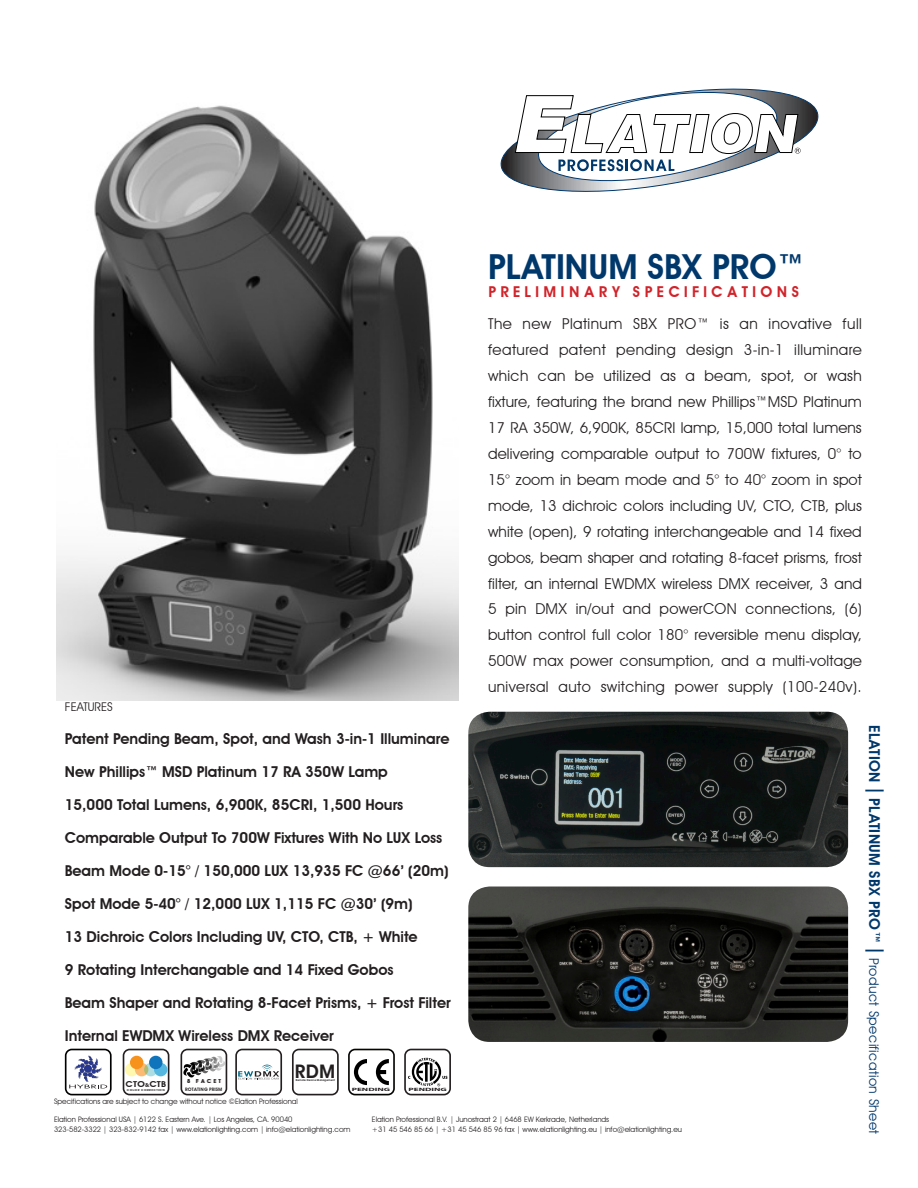
<style>
.page{position:relative;width:918px;height:1188px;background:#fff}
.page>*{position:absolute;margin:0;border:0;box-sizing:border-box;transform-origin:0 0}
.t1{font:600 34.5px "Avant Garde IT Cby BT";color:#00386c}
.t2{font:600 18.75px "Avant Garde";color:#231f20}
._02__Features_F2{font:15px/26px "Avant Garde IT Cby BT";letter-spacing:.015em;color:#231f20;text-align:justify}
.Category_Titles{font:600 15px "Avant Garde IT Cby BT";color:#231f20}
.t3{font:600 15px "Avant Garde";letter-spacing:.26em;color:#d1232a}
.t4{font:13.5px "Avant Garde IT Cby BT";letter-spacing:.03em;color:#00386c}
.Category_Titles-2{font:12px "Avant Garde IT Cby BT";color:#231f20}
.t5{font:600 8.25px "Avant Garde";color:#231f20;scale:1.17 1}
.t6{font:7.5px "Avant Garde IT Cby BT";color:#231f20}
.t7{font:600 5.4px "Avant Garde";letter-spacing:.4em;color:#231f20}
.t8{font:700 4.65px "Myriad";color:#231f20;scale:1.98 1}
.t9{font:600 4.65px "Avant Garde";color:#231f20}
.t10{font:600 2.7px "Avant Garde";color:#231f20}
.t11{font:600 2.7px "Avant Garde";letter-spacing:.1em;color:#231f20;scale:1.2 1}
.s1{font-size:5.4px}
.s2{font-weight:600;font-size:15px}
.s3{font-size:25.5px}
</style>
<div class="page">
<svg style="left:65px;top:1049px;width:47px;height:46px"></svg>
<svg style="left:292px;top:1049px;width:47px;height:46px"></svg>
<svg style="left:348px;top:1049px;width:47px;height:46px"></svg>
<svg style="left:404px;top:1049px;width:47px;height:46px"></svg>
<svg style="left:500px;top:88px;width:319px;height:104px"></svg>
<img style="left:57px;top:105px;width:402px;height:595px">
<svg style="left:235px;top:1049px;width:47px;height:46px"></svg>
<svg style="left:123px;top:1049px;width:46px;height:46px"></svg>
<div style="left:135px;top:1063px;width:13px;height:13px;background:#fcbb74;border-radius:50%"></div>
<div style="left:130px;top:1056px;width:13px;height:13px;background:#f7931d;border-radius:50%"></div>
<svg style="left:144px;top:1063px;width:14px;height:13px"></svg>
<div style="left:154px;top:1063px;width:13px;height:13px;background:#54b7df;border-radius:50%"></div>
<div style="left:149px;top:1056px;width:14px;height:13px;background:#1074bc;border-radius:50%"></div>
<svg style="left:181px;top:1049px;width:46px;height:46px"></svg>
<img style="left:468px;top:712px;width:380px;height:155px">
<img style="left:468px;top:887px;width:380px;height:155px">
<p class="t1" style="left:488px;top:246px;width:319px">PLATINUM SBX PRO™</p>
<p class="t3" style="left:488px;top:283px;width:313px">PRELIMINARY SPECIFICATIONS</p>
<p class="_02__Features_F2" style="left:488px;top:311px;width:375px">The new Platinum SBX PRO™ is an inovative full featured patent pending design 3-in-1 illuminare which can be utilized as a beam, spot, or wash fixture, featuring the brand new Phillips™MSD Platinum</p>
<p class="_02__Features_F2" style="left:488px;top:414px;width:375px">17 RA 350W, 6,900K, 85CRI lamp, 15,000 total lumens delivering comparable output to 700W fixtures, 0° to 15° zoom in beam mode and 5° to 40° zoom in spot mode, 13 dichroic colors including UV, CTO, CTB, plus white (open), 9 rotating interchangeable and 14 fixed gobos, beam shaper and rotating 8-facet prisms, frost filter, an internal EWDMX wireless DMX receiver, 3 and 5 pin DMX in/out and powerCON connections, (6) button control full color 180° reversible menu display, 500W max power consumption, and a multi-voltage universal auto switching power supply (100-240v).</p>
<p class="Category_Titles-2" style="left:65px;top:699px;width:50px">FEATURES</p>
<p class="Category_Titles" style="left:65px;top:729px;width:386px">Patent Pending Beam, Spot, and Wash 3-in-1 Illuminare</p>
<p class="Category_Titles" style="left:65px;top:762px;width:325px">New Phillips™ MSD Platinum 17 RA 350W Lamp</p>
<p class="Category_Titles" style="left:65px;top:795px;width:340px">15,000 Total Lumens, 6,900K, 85CRI, 1,500 Hours</p>
<p class="Category_Titles" style="left:65px;top:828px;width:379px">Comparable Output To 700W Fixtures With No LUX Loss</p>
<p class="Category_Titles" style="left:65px;top:861px;width:385px">Beam Mode 0-15° / 150,000 LUX 13,935 FC @66’ (20m)</p>
<p class="Category_Titles" style="left:65px;top:894px;width:349px">Spot Mode 5-40° / 12,000 LUX 1,115 FC @30’ (9m)</p>
<p class="Category_Titles" style="left:65px;top:927px;width:354px">13 Dichroic Colors Including UV, CTO, CTB, + White</p>
<p class="Category_Titles" style="left:65px;top:960px;width:330px">9 Rotating Interchangable and 14 Fixed Gobos</p>
<p class="Category_Titles" style="left:65px;top:993px;width:387px">Beam Shaper and Rotating 8-Facet Prisms, + Frost Filter</p>
<p class="Category_Titles" style="left:65px;top:1026px;width:270px">Internal EWDMX Wireless DMX Receiver</p>
<p class="t7" style="left:188px;top:1078px;width:35px">8 FACET</p>
<p class="t5" style="left:126px;top:1079px;width:36px">CTO<span class="s1">&amp;</span>CTB</p>
<p class="t11" style="left:127px;top:1089px;width:33px">COLOR CORRECTION</p>
<p class="t9" style="left:185px;top:1086px;width:39px">ROTATING PRISM</p>
<p class="t2" style="left:295px;top:1060px;width:42px">RDM</p>
<p class="t10" style="left:296px;top:1078px;width:41px">Remote Device Management</p>
<p class="t8" style="left:352px;top:1088px;width:21px">PENDING</p>
<p class="t8" style="left:408px;top:1087px;width:21px">PENDING</p>
<p class="t6" style="left:54px;top:1097px;width:245px">Specifications are subject to change without notice ©Elation Professional</p>
<p class="t6" style="left:54px;top:1114px;width:240px">Elation Professional USA | 6122 S. Eastern Ave. | Los Angeles, CA. 90040</p>
<p class="t6" style="left:54px;top:1125px;width:298px">323-582-3322 | 323-832-9142 fax | www.elationlighting.com | info@elationlighting.com</p>
<p class="t6" style="left:372px;top:1115px;width:239px">Elation Professional B.V. | Junostraat 2 | 6468 EW Kerkrade, Netherlands</p>
<p class="t6" style="left:372px;top:1125px;width:312px">+31 45 546 85 66 | +31 45 546 85 96 fax | www.elationlighting.eu | info@elationlighting.eu</p>
<p class="t4" style="left:882px;top:725px;width:411px;rotate:90deg"><span class="s2">ELATION</span> <span class="s3">I</span> <span class="s2">PLATINUM SBX PRO™</span> <span class="s3">I</span> Product Specification Sheet</p>
</div>
